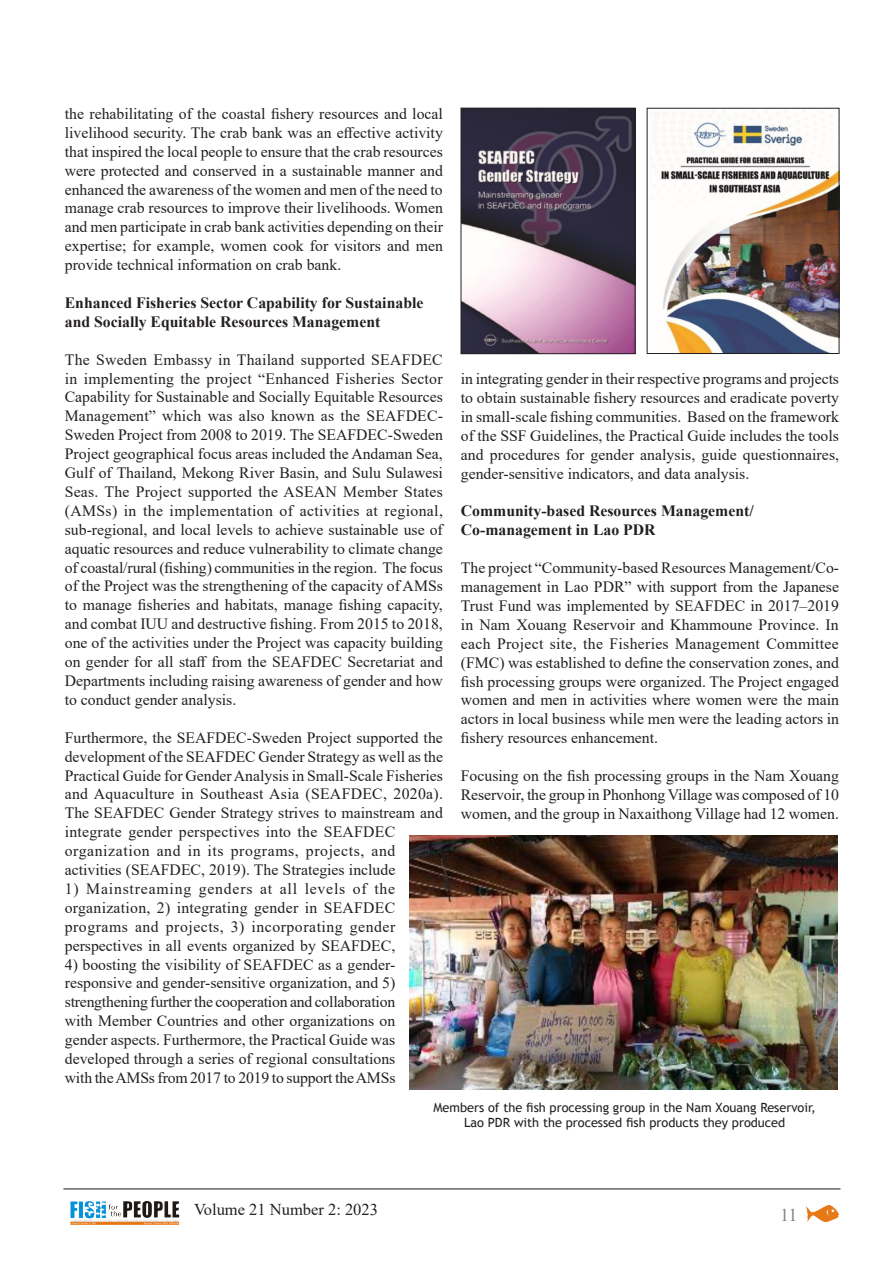
<style>
.page{position:relative;width:893px;height:1263px;background:#fff}
.page>*{position:absolute;margin:0;border:0;box-sizing:border-box;transform-origin:0 0}
.t1{font:18px "Times New Roman";color:#808285}
.t2{font:16.5px "Times New Roman";color:#231f20}
.Text{font:15.75px/18.9px "Times New Roman";color:#231f20;text-align:justify}
.Text-2{font:700 15.75px/18.9px "Times New Roman";color:#231f20}
.box{font:12.75px/15.3px "Trebuchet MS";color:#231f20;text-align:center}
</style>
<div class="page">
<img style="left:807px;top:1206px;width:32px;height:16px">
<img style="left:84px;top:1201px;width:95px;height:18px">
<hr style="left:63px;top:1188px;width:777px;height:2px;background:#636366">
<img style="left:463px;top:110px;width:170px;height:242px">
<div style="left:461px;top:108px;width:174px;height:246px;border:1px solid #231f20"></div>
<img style="left:652px;top:112px;width:185px;height:240px">
<div style="left:647px;top:108px;width:192px;height:246px;border:1px solid #231f20"></div>
<img style="left:410px;top:836px;width:428px;height:253px">
<p class="Text" style="left:65px;top:104px;width:380px">the rehabilitating of the coastal fishery resources and local livelihood security. The crab bank was an effective activity that inspired the local people to ensure that the crab resources were protected and conserved in a sustainable manner and enhanced the awareness of the women and men of the need to manage crab resources to improve their livelihoods. Women and men participate in crab bank activities depending on their expertise; for example, women cook for visitors and men provide technical information on crab bank.</p>
<p class="Text-2" style="left:65px;top:293px;width:360px">Enhanced Fisheries Sector Capability for Sustainable and Socially Equitable Resources Management</p>
<p class="Text" style="left:65px;top:349px;width:380px">The Sweden Embassy in Thailand supported SEAFDEC in implementing the project “Enhanced Fisheries Sector Capability for Sustainable and Socially Equitable Resources Management” which was also known as the SEAFDEC-Sweden Project from 2008 to 2019. The SEAFDEC-Sweden Project geographical focus areas included the Andaman Sea, Gulf of Thailand, Mekong River Basin, and Sulu Sulawesi Seas. The Project supported the ASEAN Member States (AMSs) in the implementation of activities at regional, sub-regional, and local levels to achieve sustainable use of aquatic resources and reduce vulnerability to climate change of coastal/rural (fishing) communities in the region. The focus of the Project was the strengthening of the capacity of AMSs to manage fisheries and habitats, manage fishing capacity, and combat IUU and destructive fishing. From 2015 to 2018, one of the activities under the Project was capacity building on gender for all staff from the SEAFDEC Secretariat and Departments including raising awareness of gender and how to conduct gender analysis.</p>
<p class="Text" style="left:65px;top:727px;width:380px;text-align:left">Furthermore, the SEAFDEC-Sweden Project supported the development of the SEAFDEC Gender Strategy as well as the Practical Guide for Gender Analysis in Small-Scale Fisheries and Aquaculture in Southeast Asia (SEAFDEC, 2020a).<br>The SEAFDEC Gender Strategy strives to mainstream and integrate gender perspectives into the SEAFDEC organization and in its programs, projects, and activities (SEAFDEC, 2019). The Strategies include</p>
<p class="Text" style="left:65px;top:879px;width:332px">1) Mainstreaming genders at all levels of the organization, 2) integrating gender in SEAFDEC programs and projects, 3) incorporating gender perspectives in all events organized by SEAFDEC,</p>
<p class="Text" style="left:65px;top:954px;width:332px">4) boosting the visibility of SEAFDEC as a gender&shy;responsive and gender-sensitive organization, and 5) strengthening further the cooperation and collaboration with Member Countries and other organizations on gender aspects. Furthermore, the Practical Guide was developed through a series of regional consultations with the AMSs from 2017 to 2019 to support the AMSs</p>
<p class="Text" style="left:461px;top:369px;width:380px">in integrating gender in their respective programs and projects to obtain sustainable fishery resources and eradicate poverty in small-scale fishing communities. Based on the framework of the SSF Guidelines, the Practical Guide includes the tools and procedures for gender analysis, guide questionnaires, gender-sensitive indicators, and data analysis.</p>
<p class="Text-2" style="left:461px;top:501px;width:294px">Community-based Resources Management/<br>Co-management in Lao PDR</p>
<p class="Text" style="left:461px;top:558px;width:380px">The project “Community-based Resources Management/Co&shy;management in Lao PDR” with support from the Japanese Trust Fund was implemented by SEAFDEC in 2017–2019 in Nam Xouang Reservoir and Khammoune Province. In each Project site, the Fisheries Management Committee (FMC) was established to define the conservation zones, and fish processing groups were organized. The Project engaged women and men in activities where women were the main actors in local business while men were the leading actors in fishery resources enhancement.</p>
<p class="Text" style="left:461px;top:766px;width:380px">Focusing on the fish processing groups in the Nam Xouang Reservoir, the group in Phonhong Village was composed of 10 women, and the group in Naxaithong Village had 12 women.</p>
<p class="box" style="left:433px;top:1100px;width:384px">Members of the fish processing group in the Nam Xouang Reservoir,<br>Lao PDR with the processed fish products they produced</p>
<p class="t2" style="left:194px;top:1198px;width:185px">Volume 21 Number 2: 2023</p>
<p class="t1" style="left:780px;top:1202px;width:19px">11</p>
</div>
